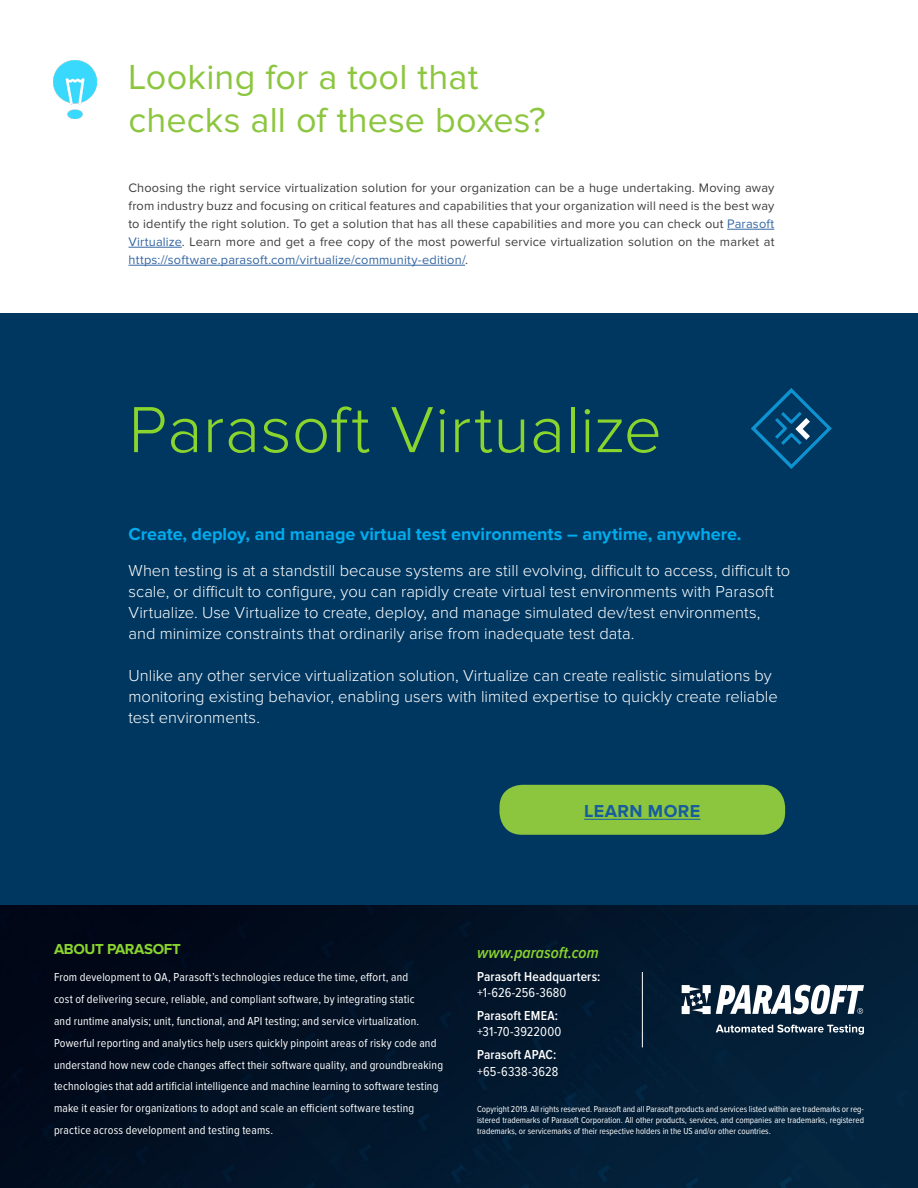
<style>
.page{position:relative;width:918px;height:1188px;background:#fff}
.page>*{position:absolute;margin:0;border:0;box-sizing:border-box;transform-origin:0 0}
.t1{font:300 67.5px "Proxima Nova";letter-spacing:.005em;color:#8ad42e}
.t2{font:36px/43.2px "Proxima Nova";letter-spacing:.005em;color:#8cc63f}
.Front_Paragraph{font:700 18px "Proxima Nova";letter-spacing:-.005em;color:#00acee}
.t3{font:700 18px "Proxima Nova";letter-spacing:.025em;color:#175d9e}
.Front_Paragraph-2{font:300 16.5px/21px "Proxima Nova";color:#fff}
.t4{font:italic 600 16.5px "Proxima Nova Cond";color:#8ad42e}
.t5{font:700 15px "Proxima Nova";letter-spacing:-.025em;color:#8ad42e}
.t6{font:600 13.5px "Proxima Nova Cond";letter-spacing:.01em;color:#fff}
.t7{font:13.5px "Proxima Nova Cond";letter-spacing:.01em;color:#fff}
.Front_Paragraph-3{font:12.75px/18px "Proxima Nova";letter-spacing:.015em;color:#3e3e3f;text-align:justify}
.t8{font:12px/21.8px "Proxima Nova Cond";letter-spacing:.015em;color:#fff}
.t9{font:9px/10.8px "Proxima Nova Cond";color:#fff;text-align:justify}
.s1{color:#3667a4}
</style>
<div class="page">
<img style="left:0;top:904px;width:918px;height:284px">
<hr style="left:642px;top:972px;width:1px;height:75px;background:#fff">
<svg style="left:716px;top:1024px;width:148px;height:11px;background:#4d6172"></svg>
<svg style="left:682px;top:985px;width:182px;height:29px"></svg>
<img style="left:54px;top:61px;width:42px;height:57px">
<hr style="left:727px;top:229px;width:47px;height:1px;background:#3667a4">
<hr style="left:129px;top:247px;width:53px;height:1px;background:#3667a4">
<hr style="left:129px;top:265px;width:336px;height:1px;background:#3667a4">
<div style="left:0;top:313px;width:918px;height:591px;background:#003760"></div>
<img style="left:751px;top:388px;width:81px;height:81px">
<div style="left:500px;top:785px;width:285px;height:50px;background:#8cc63f;border-radius:22px"></div>
<hr style="left:584px;top:819px;width:116px;height:1px;background:#175d9e">
<p class="t2" style="left:129px;top:57px;width:419px">Looking for a tool that checks all of these boxes?</p>
<p class="Front_Paragraph-3" style="left:129px;top:179px;width:647px">Choosing the right service virtualization solution for your organization can be a huge undertaking. Moving away from industry buzz and focusing on critical features and capabilities that your organization will need is the best way to identify the right solution. To get a solution that has all these capabilities and more you can check out <span class="s1">Parasoft Virtualize</span>. Learn more and get a free copy of the most powerful service virtualization solution on the market at <span class="s1">https://software.parasoft.com/virtualize/community-edition/</span>.</p>
<p class="t1" style="left:129px;top:399px;width:535px">Parasoft Virtualize</p>
<p class="Front_Paragraph" style="left:129px;top:523px;width:614px">Create, deploy, and manage virtual test environments – anytime, anywhere.</p>
<p class="Front_Paragraph-2" style="left:129px;top:561px;width:663px">When testing is at a standstill because systems are still evolving, difficult to access, difficult to scale, or difficult to configure, you can rapidly create virtual test environments with Parasoft Virtualize. Use Virtualize to create, deploy, and manage simulated dev/test environments, and minimize constraints that ordinarily arise from inadequate test data.</p>
<p class="Front_Paragraph-2" style="left:129px;top:666px;width:651px">Unlike any other service virtualization solution, Virtualize can create realistic simulations by monitoring existing behavior, enabling users with limited expertise to quickly create reliable test environments.</p>
<p class="t3" style="left:584px;top:801px;width:118px">LEARN MORE</p>
<p class="t5" style="left:54px;top:940px;width:128px">ABOUT PARASOFT</p>
<p class="t8" style="left:54px;top:967px;width:391px">From development to QA, Parasoft’s technologies reduce the time, effort, and<br>cost of delivering secure, reliable, and compliant software, by integrating static<br>and runtime analysis; unit, functional, and API testing; and service virtualization.<br>Powerful reporting and analytics help users quickly pinpoint areas of risky code and understand how new code changes affect their software quality, and groundbreaking technologies that add artificial intelligence and machine learning to software testing make it easier for organizations to adopt and scale an efficient software testing practice across development and testing teams.</p>
<h3 class="t4" style="left:477px;top:945px;width:123px">www.parasoft.com</h3>
<p class="t6" style="left:477px;top:970px;width:125px">Parasoft Headquarters:</p>
<p class="t7" style="left:477px;top:985px;width:91px">+1-626-256-3680</p>
<p class="t6" style="left:477px;top:1010px;width:83px">Parasoft EMEA:</p>
<p class="t7" style="left:477px;top:1024px;width:86px">+31-70-3922000</p>
<p class="t6" style="left:477px;top:1049px;width:81px">Parasoft APAC:</p>
<p class="t7" style="left:477px;top:1064px;width:83px">+65-6338-3628</p>
<p class="t9" style="left:477px;top:1104px;width:389px">Copyright 2019. All rights reserved. Parasoft and all Parasoft products and services listed within are trademarks or reg&shy;istered trademarks of Parasoft Corporation. All other products, services, and companies are trademarks, registered trademarks, or servicemarks of their respective holders in the US and/or other countries.</p>
</div>
